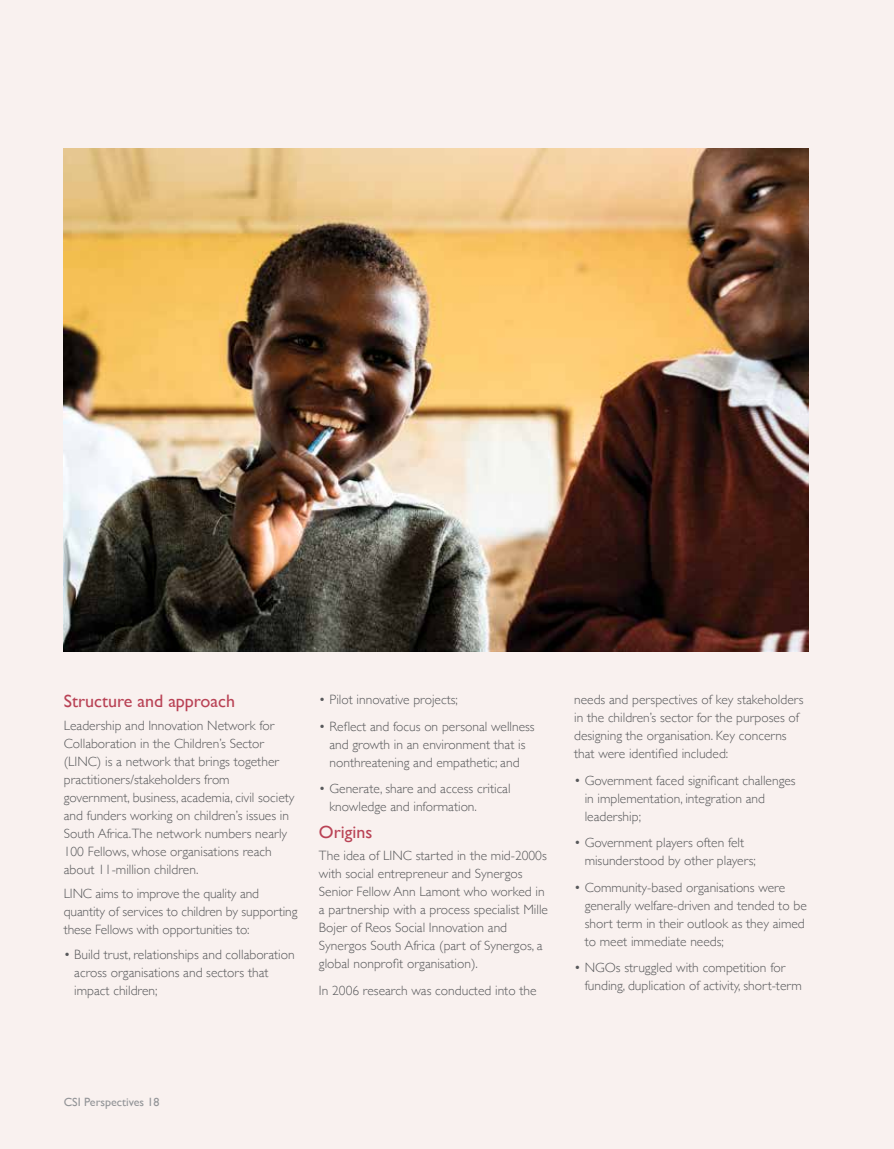
<style>
.page{position:relative;width:894px;height:1149px;background:#fff}
.page>*{position:absolute;margin:0;border:0;box-sizing:border-box;transform-origin:0 0}
.t1{font:18px "Gill Sans";color:#b94255}
.t2{font:300 13.5px/18px "Gill Sans";color:#58595b}
.t3{font:12px "Gill Sans";color:#939598}
</style>
<div class="page">
<div style="left:0;top:0;width:894px;height:1148px;background:#f9f1ef"></div>
<img style="left:64px;top:149px;width:744px;height:502px">
<h1 class="t1" style="left:64px;top:690px;width:173px">Structure and approach</h1>
<p class="t2" style="left:64px;top:715px;width:232px">Leadership and Innovation Network for Collaboration in the Children’s Sector (LINC) is a network that brings together practitioners/stakeholders from government, business, academia, civil society and funders working on children’s issues in South Africa.The network numbers nearly 100 Fellows, whose organisations reach about 11-million children.</p>
<p class="t2" style="left:64px;top:883px;width:235px">LINC aims to improve the quality and quantity of services to children by supporting these Fellows with opportunities to:</p>
<p class="t2" style="left:74px;top:944px;width:222px;text-indent:-11px">• Build trust, relationships and collaboration across organisations and sectors that impact children;</p>
<p class="t2" style="left:319px;top:690px;width:140px">• Pilot innovative projects;</p>
<p class="t2" style="left:319px;top:716px;width:217px;text-align:center">• Reflect and focus on personal wellness and growth in an environment that is nonthreatening and empathetic; and</p>
<p class="t2" style="left:329px;top:779px;width:183px;text-indent:-11px">• Generate, share and access critical knowledge and information.</p>
<h1 class="t1" style="left:319px;top:820px;width:55px">Origins</h1>
<p class="t2" style="left:319px;top:845px;width:231px">The idea of LINC started in the mid-2000s with social entrepreneur and Synergos Senior Fellow Ann Lamont who worked in a partnership with a process specialist Mille Bojer of Reos Social Innovation and Synergos South Africa (part of Synergos, a global nonprofit organisation).</p>
<p class="t2" style="left:319px;top:980px;width:219px">In 2006 research was conducted into the</p>
<p class="t2" style="left:574px;top:690px;width:231px">needs and perspectives of key stakeholders in the children’s sector for the purposes of designing the organisation. Key concerns that were identified included:</p>
<p class="t2" style="left:585px;top:770px;width:213px;text-indent:-11px">• Government faced significant challenges in implementation, integration and leadership;</p>
<p class="t2" style="left:585px;top:833px;width:173px;text-indent:-11px">• Government players often felt misunderstood by other players;</p>
<p class="t2" style="left:585px;top:877px;width:224px;text-indent:-11px">• Community-based organisations were generally welfare-driven and tended to be short term in their outlook as they aimed to meet immediate needs;</p>
<p class="t2" style="left:585px;top:958px;width:219px;text-indent:-11px">• NGOs struggled with competition for funding, duplication of activity, short-term</p>
<p class="t3" style="left:64px;top:1094px;width:97px">CSI Perspectives 18</p>
</div>
